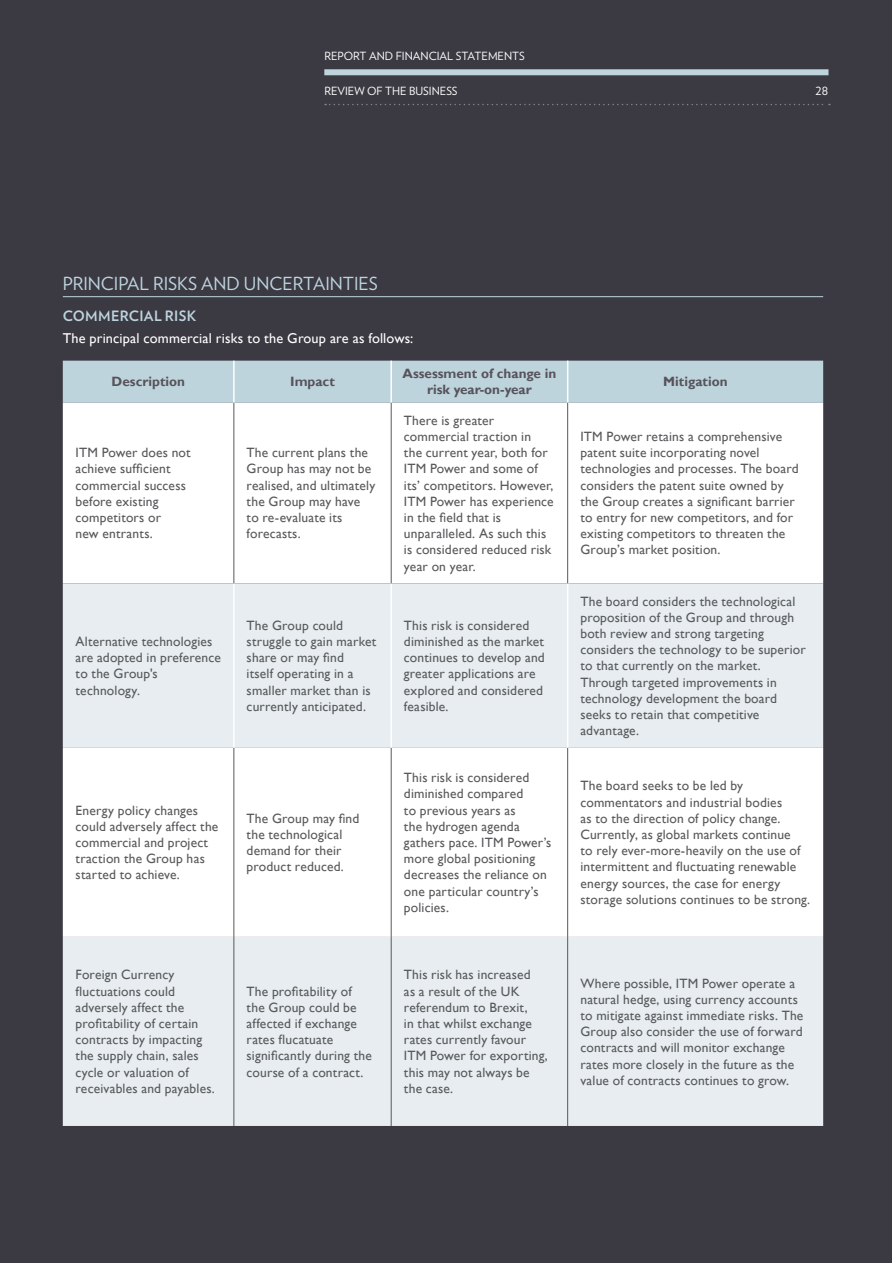
<style>
.page{position:relative;width:892px;height:1263px;background:#3b3a43}
.page>*{position:absolute;margin:0;border:0;box-sizing:border-box;transform-origin:0 0}
.t1{font:18px "Verlag";color:#bed4dd}
.t2{font:14.25px "Gill Sans";letter-spacing:.01em;color:#fff}
.t3{font:700 14.25px "Verlag";letter-spacing:.02em;color:#bed4dd}
.t4{font:13.5px/16.2px "Gill Sans";letter-spacing:.015em;color:#58595b}
.t5{font:700 13.5px/15.8px "Gill Sans";color:#57535b;text-align:center}
.t6{font:11.25px "Verlag";color:#fff}
</style>
<div class="page">
<div style="left:63px;top:361px;width:760px;height:42px;background:#bed4dd"></div>
<div style="left:63px;top:403px;width:760px;height:180px;background:#fff"></div>
<svg style="left:63px;top:583px;width:760px;height:543px;fill:#e7edf0"></svg>
<hr style="left:233px;top:583px;width:2px;height:165px;background:#fff">
<hr style="left:390px;top:583px;width:2px;height:165px;background:#fff">
<hr style="left:567px;top:583px;width:1px;height:165px;background:#fff">
<hr style="left:233px;top:361px;width:2px;height:42px;background:#fff">
<hr style="left:390px;top:361px;width:2px;height:42px;background:#fff">
<hr style="left:567px;top:361px;width:1px;height:42px;background:#fff">
<hr style="left:234px;top:403px;width:1px;height:180px;background:#58595b">
<hr style="left:391px;top:403px;width:1px;height:180px;background:#58595b">
<hr style="left:567px;top:403px;width:1px;height:180px;background:#58595b">
<hr style="left:234px;top:937px;width:1px;height:189px;background:#58595b">
<hr style="left:391px;top:937px;width:1px;height:189px;background:#58595b">
<hr style="left:567px;top:937px;width:1px;height:189px;background:#58595b">
<hr style="left:234px;top:748px;width:1px;height:189px;background:#58595b">
<hr style="left:391px;top:748px;width:1px;height:189px;background:#58595b">
<hr style="left:567px;top:748px;width:1px;height:189px;background:#58595b">
<hr style="left:63px;top:296px;width:760px;height:1px;background:#bed4dd">
<div style="left:324px;top:69px;width:504px;height:6px;background:#bed4dd"></div>
<svg style="left:325px;top:104px;width:505px;height:1px"></svg>
<p class="t6" style="left:324px;top:48px;width:202px">REPORT AND FINANCIAL STATEMENTS</p>
<p class="t6" style="left:324px;top:82px;width:135px">REVIEW OF THE BUSINESS</p>
<p class="t6" style="left:816px;top:82px;width:14px">28</p>
<h1 class="t1" style="left:63px;top:270px;width:317px">PRINCIPAL RISKS AND UNCERTAINTIES</h1>
<p class="t3" style="left:63px;top:305px;width:135px">COMMERCIAL RISK</p>
<p class="t2" style="left:63px;top:330px;width:352px">The principal commercial risks to the Group are as follows:</p>
<p class="t5" style="left:112px;top:374px;width:75px">Description</p>
<p class="t5" style="left:290px;top:374px;width:46px">Impact</p>
<p class="t5" style="left:402px;top:366px;width:155px">Assessment of change in risk year-on-year</p>
<p class="t5" style="left:663px;top:374px;width:66px">Mitigation</p>
<p class="t4" style="left:76px;top:445px;width:117px">ITM Power does not achieve sufficient commercial success before existing competitors or<br>new entrants.</p>
<p class="t4" style="left:247px;top:445px;width:130px">The current plans the<br>Group has may not be realised, and ultimately the Group may have to re-evaluate its forecasts.</p>
<p class="t4" style="left:404px;top:412px;width:151px">There is greater commercial traction in<br>the current year, both for<br>ITM Power and some of its’ competitors. However,<br>ITM Power has experience in the field that is unparalleled. As such this is considered reduced risk year on year.</p>
<p class="t4" style="left:76px;top:634px;width:147px">Alternative technologies are adopted in preference to the Group's technology.</p>
<p class="t4" style="left:247px;top:617px;width:131px">The Group could struggle to gain market share or may find<br>itself operating in a smaller market than is currently anticipated.</p>
<p class="t4" style="left:404px;top:617px;width:142px">This risk is considered diminished as the market continues to develop and greater applications are explored and considered feasible.</p>
<p class="t4" style="left:580px;top:429px;width:220px">ITM Power retains a comprehensive patent suite incorporating novel technologies and processes. The board considers the patent suite owned by the Group creates a significant barrier to entry for new competitors, and for existing competitors to threaten the Group’s market position.</p>
<p class="t4" style="left:580px;top:593px;width:227px">The board considers the technological proposition of the Group and through both review and strong targeting considers the technology to be superior to that currently on the market.<br>Through targeted improvements in technology development the board seeks to retain that competitive advantage.</p>
<p class="t4" style="left:76px;top:802px;width:144px">Energy policy changes could adversely affect the commercial and project traction the Group has started to achieve.</p>
<p class="t4" style="left:247px;top:810px;width:114px">The Group may find the technological demand for their product reduced.</p>
<p class="t4" style="left:76px;top:967px;width:141px">Foreign Currency fluctuations could adversely affect the profitability of certain contracts by impacting the supply chain, sales cycle or valuation of receivables and payables.</p>
<p class="t4" style="left:247px;top:983px;width:127px">The profitability of the Group could be affected if exchange rates flucatuate significantly during the course of a contract.</p>
<p class="t4" style="left:404px;top:770px;width:149px">This risk is considered diminished compared<br>to previous years as<br>the hydrogen agenda gathers pace. ITM Power’s more global positioning decreases the reliance on one particular country’s policies.</p>
<p class="t4" style="left:580px;top:778px;width:231px">The board seeks to be led by commentators and industrial bodies<br>as to the direction of policy change.<br>Currently, as global markets continue<br>to rely ever-more-heavily on the use of intermittent and fluctuating renewable energy sources, the case for energy storage solutions continues to be strong.</p>
<p class="t4" style="left:404px;top:967px;width:145px">This risk has increased<br>as a result of the UK referendum to Brexit,<br>in that whilst exchange rates currently favour<br>ITM Power for exporting, this may not always be the case.</p>
<p class="t4" style="left:580px;top:975px;width:224px">Where possible, ITM Power operate a natural hedge, using currency accounts to mitigate against immediate risks. The Group also consider the use of forward contracts and will monitor exchange rates more closely in the future as the value of contracts continues to grow.</p>
</div>
